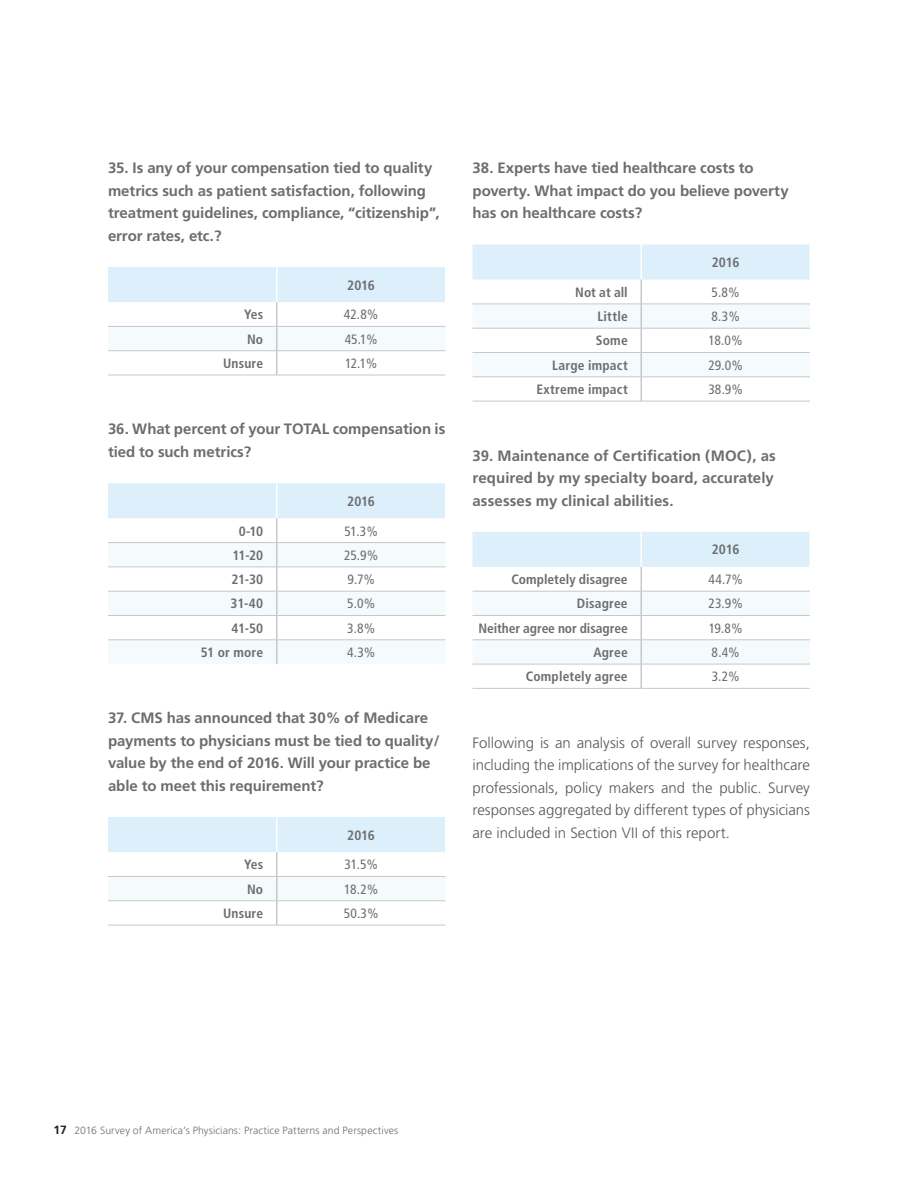
<style>
.page{position:relative;width:918px;height:1188px;background:#fff}
.page>*{position:absolute;margin:0;border:0;box-sizing:border-box;transform-origin:0 0}
.Body{font:700 15px/22.5px "Frutiger";letter-spacing:-.005em;color:#6c6d70}
.Body-2{font:300 15px/22.5px "Frutiger";color:#57585a;text-align:justify}
.Section_headers{font:700 condensed 13.5px "Frutiger";letter-spacing:.01em;color:#6c6d70}
.Section_headers-2{font:condensed 13.5px "Frutiger";letter-spacing:-.005em;color:#6c6d70}
.t1{font:300 10.5px "Frutiger";letter-spacing:.01em;color:#6c6d70}
.s1{font-weight:700;font-size:12px;color:#231f20}
</style>
<div class="page">
<div style="left:108px;top:267px;width:337px;height:35px;background:#dceffa"></div>
<hr style="left:276px;top:267px;width:2px;height:35px;background:#fff">
<hr style="left:276px;top:302px;width:2px;height:24px;background:#c7c8ca">
<hr style="left:276px;top:327px;width:2px;height:24px;background:#c7c8ca">
<hr style="left:276px;top:351px;width:2px;height:24px;background:#c7c8ca">
<hr style="left:108px;top:326px;width:169px;height:1px;background:#c7c8ca">
<hr style="left:277px;top:326px;width:169px;height:1px;background:#c7c8ca">
<hr style="left:108px;top:350px;width:169px;height:1px;background:#c7c8ca">
<hr style="left:277px;top:350px;width:169px;height:1px;background:#c7c8ca">
<hr style="left:108px;top:375px;width:169px;height:1px;background:#c7c8ca">
<hr style="left:277px;top:375px;width:169px;height:1px;background:#c7c8ca">
<div style="left:108px;top:483px;width:337px;height:35px;background:#dceffa"></div>
<svg style="left:108px;top:543px;width:338px;height:97px"></svg>
<hr style="left:276px;top:483px;width:2px;height:35px;background:#fff">
<hr style="left:276px;top:518px;width:2px;height:24px;background:#c7c8ca">
<hr style="left:276px;top:543px;width:2px;height:24px;background:#c7c8ca">
<hr style="left:276px;top:567px;width:2px;height:24px;background:#c7c8ca">
<hr style="left:276px;top:591px;width:2px;height:24px;background:#c7c8ca">
<hr style="left:276px;top:616px;width:2px;height:24px;background:#c7c8ca">
<hr style="left:276px;top:640px;width:2px;height:24px;background:#c7c8ca">
<hr style="left:108px;top:542px;width:169px;height:1px;background:#c7c8ca">
<hr style="left:277px;top:542px;width:169px;height:1px;background:#c7c8ca">
<hr style="left:108px;top:567px;width:169px;height:1px;background:#c7c8ca">
<hr style="left:277px;top:567px;width:169px;height:1px;background:#c7c8ca">
<hr style="left:108px;top:591px;width:169px;height:1px;background:#c7c8ca">
<hr style="left:277px;top:591px;width:169px;height:1px;background:#c7c8ca">
<hr style="left:108px;top:615px;width:169px;height:1px;background:#c7c8ca">
<hr style="left:277px;top:615px;width:169px;height:1px;background:#c7c8ca">
<hr style="left:108px;top:640px;width:169px;height:1px;background:#c7c8ca">
<hr style="left:277px;top:640px;width:169px;height:1px;background:#c7c8ca">
<div style="left:108px;top:817px;width:337px;height:35px;background:#dceffa"></div>
<svg style="left:108px;top:900px;width:338px;height:1px"></svg>
<hr style="left:276px;top:817px;width:2px;height:35px;background:#fff">
<hr style="left:276px;top:852px;width:2px;height:24px;background:#c7c8ca">
<hr style="left:276px;top:877px;width:2px;height:24px;background:#c7c8ca">
<hr style="left:276px;top:901px;width:2px;height:24px;background:#c7c8ca">
<hr style="left:108px;top:876px;width:169px;height:1px;background:#c7c8ca">
<hr style="left:277px;top:876px;width:169px;height:1px;background:#c7c8ca">
<hr style="left:108px;top:901px;width:169px;height:1px;background:#c7c8ca">
<hr style="left:277px;top:901px;width:169px;height:1px;background:#c7c8ca">
<hr style="left:108px;top:925px;width:169px;height:1px;background:#c7c8ca">
<hr style="left:277px;top:925px;width:169px;height:1px;background:#c7c8ca">
<div style="left:472px;top:244px;width:338px;height:36px;background:#dceffa"></div>
<svg style="left:472px;top:327px;width:338px;height:74px"></svg>
<hr style="left:640px;top:245px;width:2px;height:35px;background:#fff">
<hr style="left:640px;top:280px;width:2px;height:24px;background:#c7c8ca">
<hr style="left:640px;top:304px;width:2px;height:24px;background:#c7c8ca">
<hr style="left:640px;top:328px;width:2px;height:24px;background:#c7c8ca">
<hr style="left:640px;top:353px;width:2px;height:24px;background:#c7c8ca">
<hr style="left:640px;top:377px;width:2px;height:24px;background:#c7c8ca">
<hr style="left:472px;top:304px;width:169px;height:1px;background:#c7c8ca">
<hr style="left:641px;top:304px;width:169px;height:1px;background:#c7c8ca">
<hr style="left:472px;top:328px;width:169px;height:1px;background:#c7c8ca">
<hr style="left:641px;top:328px;width:169px;height:1px;background:#c7c8ca">
<hr style="left:472px;top:352px;width:169px;height:1px;background:#c7c8ca">
<hr style="left:641px;top:352px;width:169px;height:1px;background:#c7c8ca">
<hr style="left:472px;top:377px;width:169px;height:1px;background:#c7c8ca">
<hr style="left:641px;top:377px;width:169px;height:1px;background:#c7c8ca">
<hr style="left:472px;top:401px;width:169px;height:1px;background:#c7c8ca">
<hr style="left:641px;top:401px;width:169px;height:1px;background:#c7c8ca">
<div style="left:472px;top:532px;width:338px;height:35px;background:#dceffa"></div>
<svg style="left:472px;top:614px;width:338px;height:50px"></svg>
<hr style="left:640px;top:532px;width:2px;height:35px;background:#fff">
<hr style="left:640px;top:567px;width:2px;height:24px;background:#c7c8ca">
<hr style="left:640px;top:591px;width:2px;height:24px;background:#c7c8ca">
<hr style="left:640px;top:616px;width:2px;height:24px;background:#c7c8ca">
<hr style="left:640px;top:640px;width:2px;height:24px;background:#c7c8ca">
<hr style="left:640px;top:664px;width:2px;height:24px;background:#c7c8ca">
<hr style="left:472px;top:591px;width:169px;height:1px;background:#c7c8ca">
<hr style="left:641px;top:591px;width:169px;height:1px;background:#c7c8ca">
<hr style="left:472px;top:615px;width:169px;height:1px;background:#c7c8ca">
<hr style="left:641px;top:615px;width:169px;height:1px;background:#c7c8ca">
<hr style="left:472px;top:640px;width:169px;height:1px;background:#c7c8ca">
<hr style="left:641px;top:640px;width:169px;height:1px;background:#c7c8ca">
<hr style="left:472px;top:664px;width:169px;height:1px;background:#c7c8ca">
<hr style="left:641px;top:664px;width:169px;height:1px;background:#c7c8ca">
<hr style="left:472px;top:688px;width:169px;height:1px;background:#c7c8ca">
<hr style="left:641px;top:688px;width:169px;height:1px;background:#c7c8ca">
<p class="Body" style="left:108px;top:157px;width:333px">35. Is any of your compensation tied to quality metrics such as patient satisfaction, following treatment guidelines, compliance, “citizenship”, error rates, etc.?</p>
<p class="Section_headers" style="left:347px;top:277px;width:29px">2016</p>
<p class="Section_headers" style="left:244px;top:307px;width:21px">Yes</p>
<p class="Section_headers-2" style="left:344px;top:307px;width:36px">42.8%</p>
<p class="Section_headers" style="left:247px;top:331px;width:18px">No</p>
<p class="Section_headers-2" style="left:345px;top:331px;width:34px">45.1%</p>
<p class="Section_headers" style="left:223px;top:355px;width:42px">Unsure</p>
<p class="Section_headers-2" style="left:345px;top:355px;width:34px">12.1%</p>
<p class="Body" style="left:108px;top:418px;width:339px">36. What percent of your TOTAL compensation is tied to such metrics?</p>
<p class="Section_headers" style="left:347px;top:493px;width:29px">2016</p>
<p class="Section_headers" style="left:239px;top:523px;width:26px">0-10</p>
<p class="Section_headers-2" style="left:345px;top:523px;width:35px">51.3%</p>
<p class="Section_headers" style="left:232px;top:547px;width:32px">11-20</p>
<p class="Section_headers-2" style="left:344px;top:547px;width:36px">25.9%</p>
<p class="Section_headers" style="left:231px;top:571px;width:33px">21-30</p>
<p class="Section_headers-2" style="left:348px;top:572px;width:29px">9.7%</p>
<p class="Section_headers" style="left:231px;top:596px;width:34px">31-40</p>
<p class="Section_headers-2" style="left:347px;top:596px;width:29px">5.0%</p>
<p class="Section_headers" style="left:232px;top:620px;width:33px">41-50</p>
<p class="Section_headers-2" style="left:347px;top:620px;width:29px">3.8%</p>
<p class="Section_headers" style="left:201px;top:644px;width:64px">51 or more</p>
<p class="Section_headers-2" style="left:347px;top:644px;width:30px">4.3%</p>
<p class="Body" style="left:108px;top:707px;width:333px">37. CMS has announced that 30% of Medicare payments to physicians must be tied to quality/ value by the end of 2016. Will your practice be able to meet this requirement?</p>
<p class="Section_headers" style="left:347px;top:827px;width:29px">2016</p>
<p class="Section_headers" style="left:244px;top:857px;width:21px">Yes</p>
<p class="Section_headers-2" style="left:344px;top:857px;width:35px">31.5%</p>
<p class="Section_headers" style="left:247px;top:881px;width:18px">No</p>
<p class="Section_headers-2" style="left:344px;top:881px;width:35px">18.2%</p>
<p class="Section_headers" style="left:223px;top:905px;width:42px">Unsure</p>
<p class="Section_headers-2" style="left:344px;top:905px;width:36px">50.3%</p>
<p class="Body" style="left:472px;top:157px;width:318px">38. Experts have tied healthcare costs to poverty. What impact do you believe poverty has on healthcare costs?</p>
<p class="Section_headers" style="left:712px;top:254px;width:29px">2016</p>
<p class="Section_headers" style="left:575px;top:284px;width:54px">Not at all</p>
<p class="Section_headers-2" style="left:712px;top:284px;width:29px">5.8%</p>
<p class="Section_headers" style="left:597px;top:308px;width:32px">Little</p>
<p class="Section_headers-2" style="left:712px;top:309px;width:30px">8.3%</p>
<p class="Section_headers" style="left:596px;top:333px;width:33px">Some</p>
<p class="Section_headers-2" style="left:709px;top:333px;width:36px">18.0%</p>
<p class="Section_headers" style="left:552px;top:357px;width:77px">Large impact</p>
<p class="Section_headers-2" style="left:708px;top:357px;width:36px">29.0%</p>
<p class="Section_headers" style="left:536px;top:381px;width:93px">Extreme impact</p>
<p class="Section_headers-2" style="left:708px;top:381px;width:36px">38.9%</p>
<p class="Body" style="left:472px;top:444px;width:305px">39. Maintenance of Certification (MOC), as required by my specialty board, accurately assesses my clinical abilities.</p>
<p class="Section_headers" style="left:712px;top:542px;width:29px">2016</p>
<p class="Section_headers" style="left:511px;top:571px;width:118px">Completely disagree</p>
<p class="Section_headers-2" style="left:708px;top:572px;width:36px">44.7%</p>
<p class="Section_headers" style="left:577px;top:596px;width:53px">Disagree</p>
<p class="Section_headers-2" style="left:708px;top:596px;width:36px">23.9%</p>
<p class="Section_headers" style="left:479px;top:620px;width:151px">Neither agree nor disagree</p>
<p class="Section_headers-2" style="left:709px;top:620px;width:35px">19.8%</p>
<p class="Section_headers" style="left:593px;top:644px;width:36px">Agree</p>
<p class="Section_headers-2" style="left:712px;top:644px;width:29px">8.4%</p>
<p class="Section_headers" style="left:526px;top:669px;width:103px">Completely agree</p>
<p class="Section_headers-2" style="left:712px;top:669px;width:29px">3.2%</p>
<p class="Body-2" style="left:472px;top:732px;width:339px">Following is an analysis of overall survey responses, including the implications of the survey for healthcare professionals, policy makers and the public. Survey responses aggregated by different types of physicians are included in Section VII of this report.</p>
<p class="t1" style="left:54px;top:1125px;width:346px"><span class="s1">17</span> 2016 Survey of America’s Physicians: Practice Patterns and Perspectives</p>
</div>
